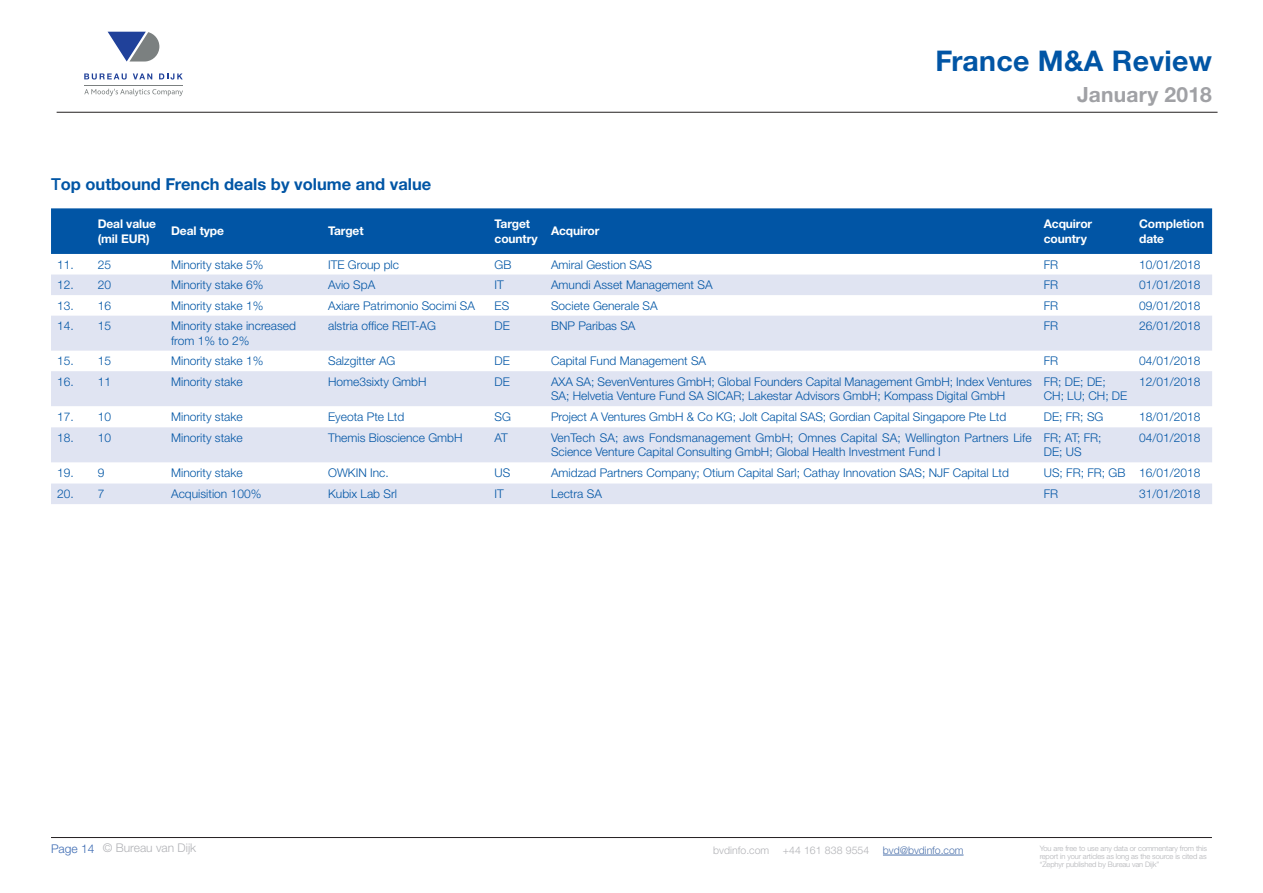
<style>
.page{position:relative;width:1263px;height:893px;background:#fff}
.page>*{position:absolute;margin:0;border:0;box-sizing:border-box;transform-origin:0 0}
.t1{font:700 28.5px "Helvetica Neue LTW1 G";letter-spacing:.01em;color:#0155a5}
.t2{font:700 21px "Helvetica Neue LTW1 G";letter-spacing:.01em;color:#a0a1a5}
.Heading{font:700 16.5px "Helvetica Neue LTW1 G";color:#0155a5}
.Table_Body{font:300 12px/14.4px "Helvetica Neue LT Std";color:#0155a5}
.Table_Heading{font:700 12px/14.4px "Helvetica Neue LTW1 G";letter-spacing:-.01em;color:#fff}
.t3{font:300 12px "Helvetica Neue LT Std";color:#b1b2b6}
.t4{font:300 10.5px "Helvetica Neue LT Std";letter-spacing:.005em;color:#b1b2b6}
.t5{font:300 10.5px "Helvetica Neue LT Std";letter-spacing:-.005em;color:#4d72ac}
.t6{font:300 7.5px/8.2px "Helvetica Neue LT Std";letter-spacing:-.015em;color:#b1b2b6;text-align:justify}
.s1{font-weight:500}
.s2{color:#3d6bb3}
</style>
<div class="page">
<hr style="left:883px;top:855px;width:80px;height:1px;background:#4d72ac">
<hr style="left:51px;top:837px;width:1161px;height:1px;background:#231f20">
<hr style="left:57px;top:112px;width:1160px;height:1px;background:#231f20">
<svg style="left:108px;top:32px;width:51px;height:30px"></svg>
<svg style="left:84px;top:73px;width:43px;height:7px"></svg>
<svg style="left:133px;top:73px;width:19px;height:6px"></svg>
<svg style="left:159px;top:73px;width:24px;height:7px"></svg>
<hr style="left:84px;top:85px;width:99px;height:1px;background:#7b8080">
<svg style="left:84px;top:89px;width:99px;height:7px"></svg>
<div style="left:51px;top:208px;width:1161px;height:46px;background:#0155a5"></div>
<svg style="left:51px;top:275px;width:1161px;height:229px;fill:#e0e4f2"></svg>
<h1 class="t1" style="left:935px;top:43px;width:278px">France M&amp;A Review</h1>
<h2 class="t2" style="left:1077px;top:82px;width:136px">January 2018</h2>
<p class="Heading" style="left:51px;top:174px;width:382px"><span class="s1">T</span>op outbound French deals by volume and value</p>
<p class="Table_Heading" style="left:98px;top:217px;width:60px">Deal value (mil EUR)</p>
<p class="Table_Heading" style="left:171px;top:224px;width:54px">Deal type</p>
<p class="Table_Heading" style="left:328px;top:224px;width:37px">Target</p>
<p class="Table_Heading" style="left:495px;top:217px;width:45px">Target country</p>
<p class="Table_Heading" style="left:551px;top:224px;width:50px">Acquiror</p>
<p class="Table_Heading" style="left:1044px;top:217px;width:50px">Acquiror country</p>
<p class="Table_Heading" style="left:1139px;top:217px;width:67px">Completion date</p>
<p class="Table_Body" style="left:57px;top:257px;width:18px">11.</p>
<p class="Table_Body" style="left:98px;top:257px;width:15px">25</p>
<p class="Table_Body" style="left:171px;top:257px;width:94px">Minority stake 5%</p>
<p class="Table_Body" style="left:328px;top:257px;width:72px">ITE Group plc</p>
<p class="Table_Body" style="left:495px;top:257px;width:18px">GB</p>
<p class="Table_Body" style="left:551px;top:257px;width:103px">Amiral Gestion SAS</p>
<p class="Table_Body" style="left:1044px;top:257px;width:16px">FR</p>
<p class="Table_Body" style="left:1139px;top:257px;width:63px">10/01/2018</p>
<p class="Table_Body" style="left:57px;top:277px;width:18px">12.</p>
<p class="Table_Body" style="left:98px;top:277px;width:15px">20</p>
<p class="Table_Body" style="left:171px;top:277px;width:94px">Minority stake 6%</p>
<p class="Table_Body" style="left:328px;top:277px;width:49px">Avio SpA</p>
<p class="Table_Body" style="left:495px;top:277px;width:11px">IT</p>
<p class="Table_Body" style="left:551px;top:277px;width:163px">Amundi Asset Management SA</p>
<p class="Table_Body" style="left:1044px;top:277px;width:16px">FR</p>
<p class="Table_Body" style="left:1139px;top:277px;width:63px">01/01/2018</p>
<p class="Table_Body" style="left:57px;top:298px;width:18px">13.</p>
<p class="Table_Body" style="left:98px;top:298px;width:15px">16</p>
<p class="Table_Body" style="left:171px;top:298px;width:94px">Minority stake 1%</p>
<p class="Table_Body" style="left:328px;top:298px;width:148px">Axiare Patrimonio Socimi SA</p>
<p class="Table_Body" style="left:495px;top:298px;width:16px">ES</p>
<p class="Table_Body" style="left:551px;top:298px;width:108px">Societe Generale SA</p>
<p class="Table_Body" style="left:1044px;top:298px;width:16px">FR</p>
<p class="Table_Body" style="left:1139px;top:298px;width:63px">09/01/2018</p>
<p class="Table_Body" style="left:57px;top:318px;width:18px">14.</p>
<p class="Table_Body" style="left:98px;top:318px;width:15px">15</p>
<p class="Table_Body" style="left:171px;top:318px;width:126px">Minority stake increased from 1% to 2%</p>
<p class="Table_Body" style="left:328px;top:318px;width:109px">alstria office REIT-AG</p>
<p class="Table_Body" style="left:495px;top:318px;width:17px">DE</p>
<p class="Table_Body" style="left:551px;top:318px;width:86px">BNP Paribas SA</p>
<p class="Table_Body" style="left:1044px;top:318px;width:16px">FR</p>
<p class="Table_Body" style="left:1139px;top:318px;width:63px">26/01/2018</p>
<p class="Table_Body" style="left:57px;top:353px;width:18px">15.</p>
<p class="Table_Body" style="left:98px;top:353px;width:15px">15</p>
<p class="Table_Body" style="left:171px;top:353px;width:94px">Minority stake 1%</p>
<p class="Table_Body" style="left:328px;top:353px;width:69px">Salzgitter AG</p>
<p class="Table_Body" style="left:495px;top:353px;width:17px">DE</p>
<p class="Table_Body" style="left:551px;top:353px;width:157px">Capital Fund Management SA</p>
<p class="Table_Body" style="left:1044px;top:353px;width:16px">FR</p>
<p class="Table_Body" style="left:1139px;top:353px;width:63px">04/01/2018</p>
<p class="Table_Body" style="left:57px;top:374px;width:18px">16.</p>
<p class="Table_Body" style="left:98px;top:374px;width:15px">11</p>
<p class="Table_Body" style="left:171px;top:374px;width:73px">Minority stake</p>
<p class="Table_Body" style="left:328px;top:374px;width:100px">Home3sixty GmbH</p>
<p class="Table_Body" style="left:495px;top:374px;width:17px">DE</p>
<p class="Table_Body" style="left:551px;top:374px;width:482px">AXA SA; SevenVentures GmbH; Global Founders Capital Management GmbH; Index Ventures<br>SA; Helvetia Venture Fund SA SICAR; Lakestar Advisors GmbH; Kompass Digital GmbH</p>
<p class="Table_Body" style="left:1044px;top:374px;width:85px">FR; DE; DE;<br>CH; LU; CH; DE</p>
<p class="Table_Body" style="left:1139px;top:374px;width:63px">12/01/2018</p>
<p class="Table_Body" style="left:57px;top:409px;width:18px">17.</p>
<p class="Table_Body" style="left:98px;top:409px;width:15px">10</p>
<p class="Table_Body" style="left:171px;top:409px;width:73px">Minority stake</p>
<p class="Table_Body" style="left:328px;top:409px;width:78px">Eyeota Pte Ltd</p>
<p class="Table_Body" style="left:495px;top:409px;width:18px">SG</p>
<p class="Table_Body" style="left:551px;top:409px;width:457px">Project A Ventures GmbH &amp; Co KG; Jolt Capital SAS; Gordian Capital Singapore Pte Ltd</p>
<p class="Table_Body" style="left:1044px;top:409px;width:61px">DE; FR; SG</p>
<p class="Table_Body" style="left:1139px;top:409px;width:63px">18/01/2018</p>
<p class="Table_Body" style="left:57px;top:430px;width:18px">18.</p>
<p class="Table_Body" style="left:98px;top:430px;width:15px">10</p>
<p class="Table_Body" style="left:171px;top:430px;width:73px">Minority stake</p>
<p class="Table_Body" style="left:328px;top:430px;width:136px">Themis Bioscience GmbH</p>
<p class="Table_Body" style="left:495px;top:430px;width:15px">AT</p>
<p class="Table_Body" style="left:551px;top:430px;width:482px">VenTech SA; aws Fondsmanagement GmbH; Omnes Capital SA; Wellington Partners Life<br>Science Venture Capital Consulting GmbH; Global Health Investment Fund I</p>
<p class="Table_Body" style="left:1044px;top:430px;width:59px">FR; AT; FR;<br>DE; US</p>
<p class="Table_Body" style="left:1139px;top:430px;width:63px">04/01/2018</p>
<p class="Table_Body" style="left:57px;top:465px;width:18px">19.</p>
<p class="Table_Body" style="left:98px;top:465px;width:8px">9</p>
<p class="Table_Body" style="left:171px;top:465px;width:73px">Minority stake</p>
<p class="Table_Body" style="left:328px;top:465px;width:62px">OWKIN Inc.</p>
<p class="Table_Body" style="left:495px;top:465px;width:17px">US</p>
<p class="Table_Body" style="left:551px;top:465px;width:459px">Amidzad Partners Company; Otium Capital Sarl; Cathay Innovation SAS; NJF Capital Ltd</p>
<p class="Table_Body" style="left:1044px;top:465px;width:83px">US; FR; FR; GB</p>
<p class="Table_Body" style="left:1139px;top:465px;width:63px">16/01/2018</p>
<p class="Table_Body" style="left:57px;top:486px;width:18px">20.</p>
<p class="Table_Body" style="left:98px;top:486px;width:8px">7</p>
<p class="Table_Body" style="left:171px;top:486px;width:92px">Acquisition 100%</p>
<p class="Table_Body" style="left:328px;top:486px;width:70px">Kubix Lab Srl</p>
<p class="Table_Body" style="left:495px;top:486px;width:11px">IT</p>
<p class="Table_Body" style="left:551px;top:486px;width:52px">Lectra SA</p>
<p class="Table_Body" style="left:1044px;top:486px;width:16px">FR</p>
<p class="Table_Body" style="left:1139px;top:486px;width:63px">31/01/2018</p>
<p class="t3" style="left:51px;top:840px;width:147px"><span class="s2">Page 14</span> © Bureau van Dijk</p>
<p class="t4" style="left:713px;top:844px;width:58px">bvdinfo.com</p>
<p class="t4" style="left:783px;top:844px;width:88px">+44 161 838 9554</p>
<p class="t5" style="left:883px;top:844px;width:82px">bvd@bvdinfo.com</p>
<p class="t6" style="left:1040px;top:844px;width:169px">You are free to use any data or commentary from this report in your articles as long as the source is cited as “Zephyr published by Bureau van Dijk”</p>
</div>
